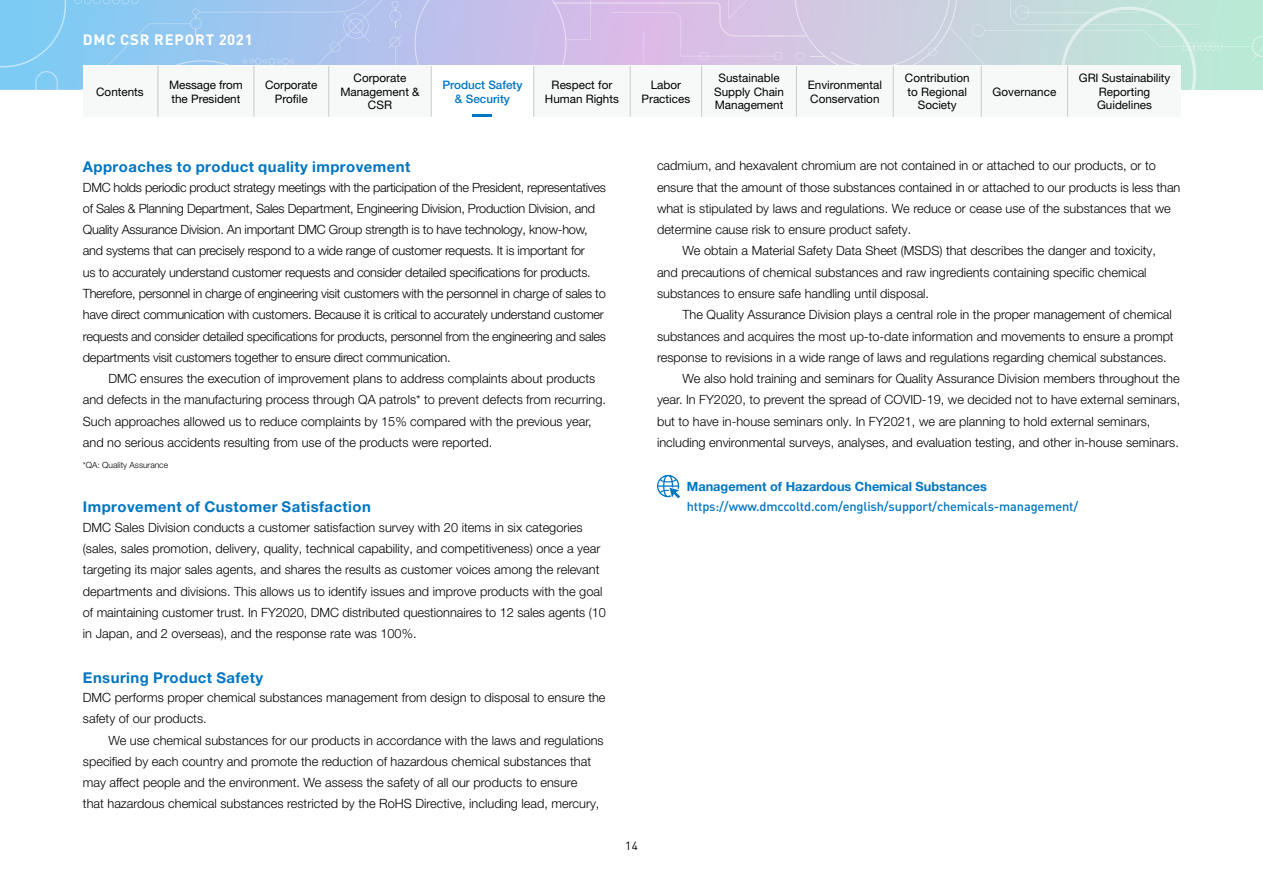
<style>
.page{position:relative;width:1263px;height:893px;background:#fff}
.page>*{position:absolute;margin:0;border:0;box-sizing:border-box;transform-origin:0 0}
.t1{font:700 14.85px "Helvetica Neue LT Pro";letter-spacing:.03em;color:#0075c2}
.t2{font:700 14.85px "DIN";letter-spacing:.06em;color:#fff}
.t3{font:300 12.75px/21.3px "Helvetica Neue LT Pro";color:#000}
.t4{font:300 12.75px/21.3px "Helvetica Neue LT Pro";letter-spacing:-.02em;color:#000}
.t5{font:500 12.75px "DIN";letter-spacing:-.01em;color:#0075c2}
.t6{font:700 12.75px "Helvetica Neue LT Pro";color:#0075c2}
.t7{font:11.7px/13.8px "Helvetica Neue LT Pro";color:#000;text-align:center}
.t8{font:500 11.7px/13.8px "Helvetica Neue LT Pro";color:#0075c2;text-align:center}
.t9{font:11.7px "DIN";color:#000}
.t10{font:300 8.55px "Helvetica Neue LT Pro";color:#000}
</style>
<div class="page">
<svg style="left:0;top:0;width:1263px;height:89px;background:#bacce6"></svg>
<div style="left:83px;top:66px;width:1097px;height:51px;background:#f7f8f8"></div>
<div style="left:431px;top:66px;width:103px;height:51px;background:#fff"></div>
<svg style="left:657px;top:475px;width:23px;height:24px"></svg>
<hr style="left:658px;top:485px;width:20px;height:2px;background:#0075c2">
<hr style="left:158px;top:66px;width:1px;height:51px;background:#c9caca">
<hr style="left:254px;top:66px;width:1px;height:51px;background:#c9caca">
<hr style="left:328px;top:66px;width:1px;height:51px;background:#c9caca">
<hr style="left:431px;top:66px;width:1px;height:51px;background:#c9caca">
<hr style="left:533px;top:66px;width:1px;height:51px;background:#c9caca">
<hr style="left:630px;top:66px;width:1px;height:51px;background:#c9caca">
<hr style="left:701px;top:66px;width:1px;height:51px;background:#c9caca">
<hr style="left:796px;top:66px;width:1px;height:51px;background:#c9caca">
<hr style="left:893px;top:66px;width:1px;height:51px;background:#c9caca">
<hr style="left:981px;top:66px;width:1px;height:51px;background:#c9caca">
<hr style="left:1067px;top:66px;width:1px;height:51px;background:#c9caca">
<hr style="left:473px;top:114px;width:19px;height:3px;background:#0075c2">
<p class="t2" style="left:83px;top:30px;width:172px">DMC CSR REPORT 2021</p>
<p class="t7" style="left:169px;top:77px;width:75px;text-align:left">Message from the President</p>
<p class="t7" style="left:265px;top:77px;width:54px">Corporate<br>Profile</p>
<p class="t7" style="left:340px;top:70px;width:81px">Corporate<br>Management &amp;<br>CSR</p>
<p class="t7" style="left:545px;top:77px;width:75px">Respect for<br>Human Rights</p>
<p class="t7" style="left:641px;top:77px;width:50px">Labor<br>Practices</p>
<p class="t7" style="left:714px;top:70px;width:71px">Sustainable<br>Supply Chain<br>Management</p>
<p class="t7" style="left:808px;top:77px;width:76px;text-align:left">Environmental<br>Conservation</p>
<p class="t7" style="left:905px;top:70px;width:66px">Contribution to Regional<br>Society</p>
<p class="t7" style="left:96px;top:84px;width:49px">Contents</p>
<p class="t8" style="left:442px;top:77px;width:82px">Product Safety &amp; Security</p>
<p class="t7" style="left:992px;top:84px;width:65px">Governance</p>
<p class="t7" style="left:1079px;top:70px;width:93px">GRI Sustainability<br>Reporting<br>Guidelines</p>
<p class="t1" style="left:83px;top:158px;width:329px">Approaches to product quality improvement</p>
<p class="t4" style="left:83px;top:176px;width:525px">DMC holds periodic product strategy meetings with the participation of the President, representatives of Sales &amp; Planning Department, Sales Department, Engineering Division, Production Division, and Quality Assurance Division. An important DMC Group strength is to have technology, know-how, and systems that can precisely respond to a wide range of customer requests. It is important for<br>us to accurately understand customer requests and consider detailed specifications for products.<br>Therefore, personnel in charge of engineering visit customers with the personnel in charge of sales to have direct communication with customers. Because it is critical to accurately understand customer requests and consider detailed specifications for products, personnel from the engineering and sales departments visit customers together to ensure direct communication.</p>
<p class="t3" style="left:83px;top:368px;width:524px;text-indent:26px">DMC ensures the execution of improvement plans to address complaints about products and defects in the manufacturing process through QA patrols* to prevent defects from recurring.<br>Such approaches allowed us to reduce complaints by 15% compared with the previous year, and no serious accidents resulting from use of the products were reported.</p>
<p class="t10" style="left:83px;top:459px;width:87px">*QA: Quality Assurance</p>
<p class="t1" style="left:83px;top:498px;width:289px">Improvement of Customer Satisfaction</p>
<p class="t3" style="left:83px;top:516px;width:525px">DMC Sales Division conducts a customer satisfaction survey with 20 items in six categories (sales, sales promotion, delivery, quality, technical capability, and competitiveness) once a year targeting its major sales agents, and shares the results as customer voices among the relevant departments and divisions. This allows us to identify issues and improve products with the goal of maintaining customer trust. In FY2020, DMC distributed questionnaires to 12 sales agents (10 in Japan, and 2 overseas), and the response rate was 100%.</p>
<p class="t1" style="left:83px;top:668px;width:182px">Ensuring Product Safety</p>
<p class="t3" style="left:83px;top:687px;width:524px">DMC performs proper chemical substances management from design to disposal to ensure the safety of our products.</p>
<p class="t3" style="left:83px;top:729px;width:522px;text-indent:26px">We use chemical substances for our products in accordance with the laws and regulations specified by each country and promote the reduction of hazardous chemical substances that may affect people and the environment. We assess the safety of all our products to ensure<br>that hazardous chemical substances restricted by the RoHS Directive, including lead, mercury,</p>
<p class="t3" style="left:657px;top:155px;width:500px">cadmium, and hexavalent chromium are not contained in or attached to our products, or to</p>
<p class="t3" style="left:657px;top:176px;width:525px">ensure that the amount of those substances contained in or attached to our products is less than</p>
<p class="t3" style="left:657px;top:197px;width:515px">what is stipulated by laws and regulations. We reduce or cease use of the substances that we</p>
<p class="t3" style="left:657px;top:219px;width:256px">determine cause risk to ensure product safety.</p>
<p class="t3" style="left:682px;top:240px;width:475px">We obtain a Material Safety Data Sheet (MSDS) that describes the danger and toxicity,</p>
<p class="t3" style="left:657px;top:261px;width:491px">and precautions of chemical substances and raw ingredients containing specific chemical</p>
<p class="t3" style="left:657px;top:283px;width:274px">substances to ensure safe handling until disposal.</p>
<p class="t3" style="left:682px;top:304px;width:491px">The Quality Assurance Division plays a central role in the proper management of chemical</p>
<p class="t3" style="left:657px;top:325px;width:518px">substances and acquires the most up-to-date information and movements to ensure a prompt</p>
<p class="t3" style="left:657px;top:346px;width:511px">response to revisions in a wide range of laws and regulations regarding chemical substances.</p>
<p class="t3" style="left:682px;top:368px;width:499px">We also hold training and seminars for Quality Assurance Division members throughout the</p>
<p class="t3" style="left:657px;top:389px;width:525px">year. In FY2020, to prevent the spread of COVID-19, we decided not to have external seminars,</p>
<p class="t3" style="left:657px;top:410px;width:495px">but to have in-house seminars only. In FY2021, we are planning to hold external seminars,</p>
<p class="t3" style="left:657px;top:431px;width:523px">including environmental surveys, analyses, and evaluation testing, and other in-house seminars.</p>
<p class="t6" style="left:687px;top:479px;width:302px">Management of Hazardous Chemical Substances</p>
<p class="t5" style="left:687px;top:498px;width:393px">https://www.dmccoltd.com/english/support/chemicals-management/</p>
<p class="t9" style="left:625px;top:838px;width:14px">14</p>
</div>
